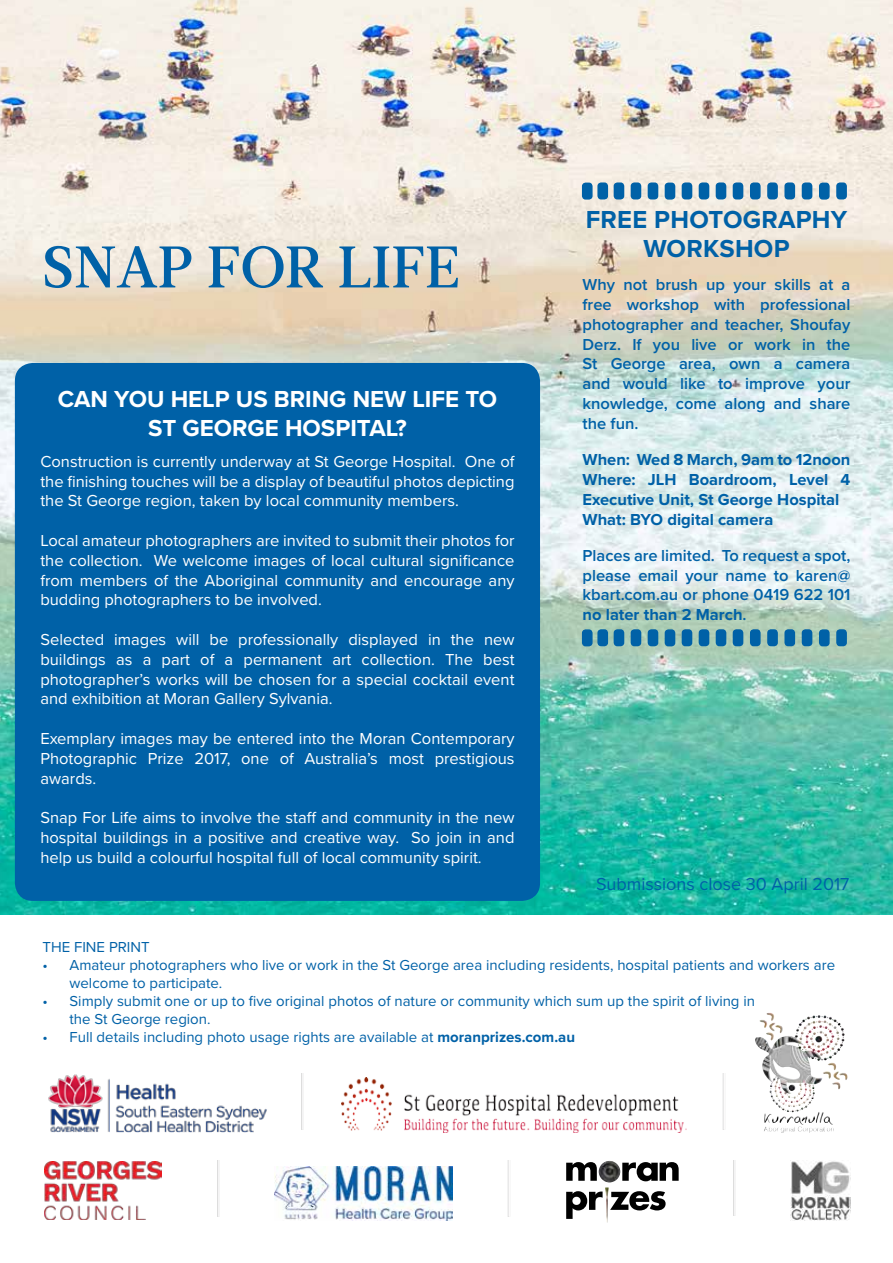
<style>
.page{position:relative;width:893px;height:1263px;background:#fff}
.page>*{position:absolute;margin:0;border:0;box-sizing:border-box;transform-origin:0 0}
.t1{font:58.5px "Leitura News Roman 3";color:#0061a7}
.t2{font:700 25.5px/28.5px "Proxima Nova";letter-spacing:.01em;color:#0061a7;text-align:center}
.t3{font:700 24px/28.8px "Proxima Nova";color:#fff;text-align:center}
.t4{font:18px "Proxima Nova";color:#0061a7}
.t5{font:16.5px/19.8px "Proxima Nova";color:#fff;text-align:justify}
.t6{font:600 16.5px/19.8px "Proxima Nova";color:#0061a7;text-align:justify}
.t7{font:700 16.5px/19.8px "Proxima Nova";color:#0061a7}
.t8{font:15px/18px "Proxima Nova";color:#0061a7}
.s1{font-weight:700}
</style>
<div class="page">
<img style="left:0;top:0;width:893px;height:914px">
<div style="left:15px;top:363px;width:525px;height:538px;background:#0061a7;border-radius:18px"></div>
<img style="left:759px;top:1013px;width:79px;height:18px">
<img style="left:342px;top:1078px;width:344px;height:55px">
<img style="left:44px;top:1161px;width:118px;height:58px">
<svg style="left:566px;top:1191px;width:37px;height:28px"></svg>
<svg style="left:610px;top:1191px;width:56px;height:19px"></svg>
<img style="left:605px;top:1187px;width:4px;height:36px">
<svg style="left:566px;top:1162px;width:31px;height:19px"></svg>
<svg style="left:622px;top:1162px;width:57px;height:19px"></svg>
<img style="left:599px;top:1161px;width:21px;height:21px;border-radius:11px">
<img style="left:790px;top:1160px;width:60px;height:60px">
<img style="left:274px;top:1167px;width:178px;height:54px">
<img style="left:48px;top:1074px;width:219px;height:58px">
<img style="left:507px;top:1161px;width:2px;height:56px">
<img style="left:733px;top:1160px;width:2px;height:56px">
<img style="left:722px;top:1074px;width:2px;height:56px">
<img style="left:301px;top:1074px;width:2px;height:56px">
<div style="left:699px;top:183px;width:10px;height:16px;background:#0061a7;border-radius:3px"></div>
<div style="left:699px;top:182px;width:10px;height:17px;border:2px solid #0061a7;border-radius:3px"></div>
<div style="left:648px;top:183px;width:9px;height:16px;background:#0061a7;border-radius:3px"></div>
<div style="left:648px;top:182px;width:10px;height:17px;border:2px solid #0061a7;border-radius:3px"></div>
<div style="left:631px;top:183px;width:9px;height:16px;background:#0061a7;border-radius:3px"></div>
<div style="left:631px;top:182px;width:10px;height:17px;border:2px solid #0061a7;border-radius:3px"></div>
<div style="left:614px;top:183px;width:9px;height:16px;background:#0061a7;border-radius:3px"></div>
<div style="left:614px;top:182px;width:10px;height:17px;border:2px solid #0061a7;border-radius:3px"></div>
<div style="left:665px;top:183px;width:9px;height:16px;background:#0061a7;border-radius:3px"></div>
<div style="left:665px;top:183px;width:10px;height:17px;border:2px solid #0061a7;border-radius:3px"></div>
<div style="left:682px;top:183px;width:10px;height:16px;background:#0061a7;border-radius:3px"></div>
<div style="left:682px;top:182px;width:10px;height:17px;border:2px solid #0061a7;border-radius:3px"></div>
<div style="left:820px;top:183px;width:9px;height:16px;background:#0061a7;border-radius:3px"></div>
<div style="left:819px;top:183px;width:11px;height:17px;border:2px solid #0061a7;border-radius:3px"></div>
<div style="left:802px;top:183px;width:10px;height:16px;background:#0061a7;border-radius:3px"></div>
<div style="left:802px;top:182px;width:10px;height:17px;border:2px solid #0061a7;border-radius:3px"></div>
<div style="left:785px;top:183px;width:9px;height:16px;background:#0061a7;border-radius:3px"></div>
<div style="left:784px;top:182px;width:11px;height:17px;border:2px solid #0061a7;border-radius:3px"></div>
<div style="left:768px;top:183px;width:9px;height:16px;background:#0061a7;border-radius:3px"></div>
<div style="left:767px;top:182px;width:11px;height:17px;border:2px solid #0061a7;border-radius:3px"></div>
<div style="left:751px;top:183px;width:9px;height:16px;background:#0061a7;border-radius:3px"></div>
<div style="left:750px;top:182px;width:11px;height:17px;border:2px solid #0061a7;border-radius:3px"></div>
<div style="left:733px;top:183px;width:10px;height:16px;background:#0061a7;border-radius:3px"></div>
<div style="left:733px;top:182px;width:10px;height:17px;border:2px solid #0061a7;border-radius:3px"></div>
<div style="left:716px;top:183px;width:10px;height:16px;background:#0061a7;border-radius:3px"></div>
<div style="left:716px;top:182px;width:10px;height:17px;border:2px solid #0061a7;border-radius:3px"></div>
<div style="left:598px;top:183px;width:9px;height:16px;background:#0061a7;border-radius:3px"></div>
<div style="left:597px;top:182px;width:11px;height:17px;border:2px solid #0061a7;border-radius:3px"></div>
<div style="left:837px;top:183px;width:9px;height:16px;background:#0061a7;border-radius:3px"></div>
<div style="left:836px;top:182px;width:11px;height:17px;border:2px solid #0061a7;border-radius:3px"></div>
<div style="left:583px;top:183px;width:9px;height:16px;background:#0061a7;border-radius:3px"></div>
<div style="left:582px;top:183px;width:11px;height:17px;border:2px solid #0061a7;border-radius:3px"></div>
<div style="left:699px;top:630px;width:10px;height:15px;background:#0061a7;border-radius:3px"></div>
<div style="left:699px;top:629px;width:10px;height:17px;border:2px solid #0061a7;border-radius:3px"></div>
<div style="left:648px;top:630px;width:9px;height:15px;background:#0061a7;border-radius:3px"></div>
<div style="left:648px;top:629px;width:10px;height:17px;border:2px solid #0061a7;border-radius:3px"></div>
<div style="left:631px;top:630px;width:9px;height:15px;background:#0061a7;border-radius:3px"></div>
<div style="left:631px;top:629px;width:10px;height:17px;border:2px solid #0061a7;border-radius:3px"></div>
<div style="left:614px;top:630px;width:9px;height:15px;background:#0061a7;border-radius:3px"></div>
<div style="left:614px;top:629px;width:10px;height:17px;border:2px solid #0061a7;border-radius:3px"></div>
<div style="left:665px;top:630px;width:9px;height:16px;background:#0061a7;border-radius:3px"></div>
<div style="left:665px;top:629px;width:10px;height:17px;border:2px solid #0061a7;border-radius:3px"></div>
<div style="left:682px;top:630px;width:10px;height:15px;background:#0061a7;border-radius:3px"></div>
<div style="left:682px;top:629px;width:10px;height:17px;border:2px solid #0061a7;border-radius:3px"></div>
<div style="left:820px;top:630px;width:9px;height:16px;background:#0061a7;border-radius:3px"></div>
<div style="left:819px;top:629px;width:11px;height:17px;border:2px solid #0061a7;border-radius:3px"></div>
<div style="left:802px;top:630px;width:10px;height:15px;background:#0061a7;border-radius:3px"></div>
<div style="left:802px;top:629px;width:10px;height:17px;border:2px solid #0061a7;border-radius:3px"></div>
<div style="left:785px;top:630px;width:9px;height:15px;background:#0061a7;border-radius:3px"></div>
<div style="left:784px;top:629px;width:11px;height:17px;border:2px solid #0061a7;border-radius:3px"></div>
<div style="left:768px;top:630px;width:9px;height:15px;background:#0061a7;border-radius:3px"></div>
<div style="left:767px;top:629px;width:11px;height:17px;border:2px solid #0061a7;border-radius:3px"></div>
<div style="left:751px;top:630px;width:9px;height:15px;background:#0061a7;border-radius:3px"></div>
<div style="left:750px;top:629px;width:11px;height:17px;border:2px solid #0061a7;border-radius:3px"></div>
<div style="left:733px;top:630px;width:10px;height:15px;background:#0061a7;border-radius:3px"></div>
<div style="left:733px;top:629px;width:10px;height:17px;border:2px solid #0061a7;border-radius:3px"></div>
<div style="left:716px;top:630px;width:10px;height:15px;background:#0061a7;border-radius:3px"></div>
<div style="left:716px;top:629px;width:10px;height:17px;border:2px solid #0061a7;border-radius:3px"></div>
<div style="left:598px;top:630px;width:9px;height:15px;background:#0061a7;border-radius:3px"></div>
<div style="left:597px;top:629px;width:11px;height:17px;border:2px solid #0061a7;border-radius:3px"></div>
<div style="left:837px;top:630px;width:9px;height:15px;background:#0061a7;border-radius:3px"></div>
<div style="left:836px;top:629px;width:11px;height:17px;border:2px solid #0061a7;border-radius:3px"></div>
<div style="left:583px;top:630px;width:9px;height:16px;background:#0061a7;border-radius:3px"></div>
<div style="left:582px;top:629px;width:11px;height:17px;border:2px solid #0061a7;border-radius:3px"></div>
<img style="left:217px;top:1161px;width:2px;height:56px">
<h1 class="t1" style="left:43px;top:228px;width:419px">SNAP FOR LIFE</h1>
<h3 class="t3" style="left:58px;top:386px;width:441px">CAN YOU HELP US BRING NEW LIFE TO<br>ST GEORGE HOSPITAL?</h3>
<p class="t5" style="left:40px;top:452px;width:476px">Construction is currently underway at St George Hospital. One of the finishing touches will be a display of beautiful photos depicting the St George region, taken by local community members.</p>
<p class="t5" style="left:40px;top:531px;width:476px">Local amateur photographers are invited to submit their photos for the collection. We welcome images of local cultural significance from members of the Aboriginal community and encourage any budding photographers to be involved.</p>
<p class="t5" style="left:40px;top:630px;width:476px">Selected images will be professionally displayed in the new buildings as a part of a permanent art collection. The best photographer’s works will be chosen for a special cocktail event and exhibition at Moran Gallery Sylvania.</p>
<p class="t5" style="left:40px;top:729px;width:476px">Exemplary images may be entered into the Moran Contemporary Photographic Prize 2017, one of Australia’s most prestigious awards.</p>
<p class="t5" style="left:40px;top:808px;width:476px">Snap For Life aims to involve the staff and community in the new hospital buildings in a positive and creative way. So join in and help us build a colourful hospital full of local community spirit.</p>
<h2 class="t2" style="left:586px;top:207px;width:263px">FREE PHOTOGRAPHY<br>WORKSHOP</h2>
<p class="t6" style="left:583px;top:275px;width:269px">Why not brush up your skills at a free workshop with professional photographer and teacher, Shoufay Derz. If you live or work in the St George area, own a camera and would like to improve your knowledge, come along and share the fun.</p>
<p class="t7" style="left:583px;top:450px;width:269px">When: Wed 8 March, 9am to 12noon<br>Where: JLH Boardroom, Level 4<br>Executive Unit, St George Hospital<br>What: BYO digital camera</p>
<p class="t6" style="left:583px;top:546px;width:269px">Places are limited. To request a spot, please email your name to karen@ kbart.com.au or phone 0419 622 101 <span class="s1">no later than 2 March</span>.</p>
<p class="t4" style="left:596px;top:873px;width:255px">Submissions close 30 April 2017</p>
<p class="t8" style="left:43px;top:938px;width:109px">THE FINE PRINT</p>
<p class="t8" style="left:70px;top:956px;width:767px;text-indent:-27px">• Amateur photographers who live or work in the St George area including residents, hospital patients and workers are welcome to participate.</p>
<p class="t8" style="left:70px;top:992px;width:687px;text-indent:-27px">• Simply submit one or up to five original photos of nature or community which sum up the spirit of living in the St George region.</p>
<p class="t8" style="left:43px;top:1028px;width:534px">• Full details including photo usage rights are available at <span class="s1">moranprizes.com.au</span></p>
</div>
